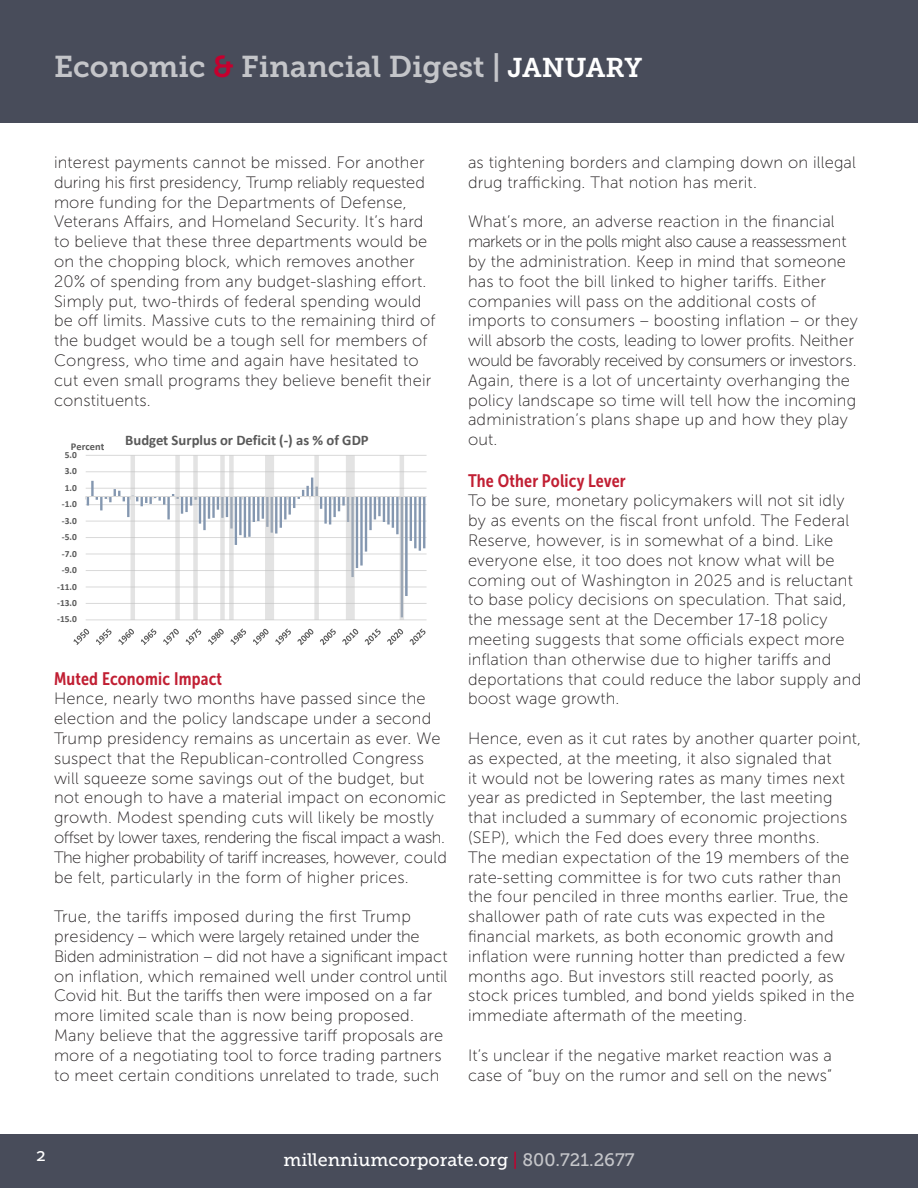
<style>
.page{position:relative;width:918px;height:1188px;background:#fff}
.page>*{position:absolute;margin:0;border:0;box-sizing:border-box;transform-origin:0 0}
.t1{font:30px "Museo Slab 700";color:#c4c5c9}
.t2{font:18px "Museo Sans Cond 700";letter-spacing:.01em;color:#c11f33}
.t3{font:18px "Museo Slab 500";color:#fff}
.t4{font:16.5px/19.8px "Museo Sans 100";letter-spacing:.01em;color:#231f20}
.t5{font:700 14.7px "Calibri";color:#595959}
.t6{font:700 10.35px "Calibri";letter-spacing:.005em;color:#595959}
.t7{font:700 9.45px "Calibri";color:#595959}
.s1{color:#c5002e}
.s2{font-size:27px;color:#fff}
.s3{color:#c4c5c9}
</style>
<div class="page">
<div style="left:0;top:0;width:918px;height:122px;background:#484c5a"></div>
<div style="left:0;top:1134px;width:918px;height:54px;background:#484c5a"></div>
<hr style="left:86px;top:619px;width:341px;height:1px;background:#d9d9d9">
<hr style="left:86px;top:603px;width:341px;height:1px;background:#d9d9d9">
<hr style="left:86px;top:587px;width:341px;height:1px;background:#d9d9d9">
<hr style="left:86px;top:570px;width:341px;height:1px;background:#d9d9d9">
<hr style="left:86px;top:554px;width:341px;height:1px;background:#d9d9d9">
<hr style="left:86px;top:537px;width:341px;height:1px;background:#d9d9d9">
<hr style="left:86px;top:521px;width:341px;height:1px;background:#d9d9d9">
<hr style="left:86px;top:504px;width:341px;height:1px;background:#d9d9d9">
<hr style="left:86px;top:488px;width:341px;height:1px;background:#d9d9d9">
<hr style="left:86px;top:471px;width:341px;height:1px;background:#d9d9d9">
<hr style="left:86px;top:455px;width:341px;height:1px;background:#d9d9d9">
<hr style="left:91px;top:481px;width:3px;height:16px;background:#8497b0">
<hr style="left:423px;top:497px;width:2px;height:51px;background:#8497b0">
<hr style="left:419px;top:497px;width:2px;height:54px;background:#8497b0">
<hr style="left:414px;top:497px;width:3px;height:51px;background:#8497b0">
<hr style="left:410px;top:497px;width:2px;height:44px;background:#8497b0">
<hr style="left:405px;top:497px;width:3px;height:99px;background:#8497b0">
<hr style="left:127px;top:497px;width:3px;height:20px;background:#8497b0">
<svg style="left:131px;top:456px;width:273px;height:164px"></svg>
<hr style="left:86px;top:496px;width:341px;height:1px;background:#d9d9d9">
<svg style="left:85px;top:497px;width:4px;height:9px"></svg>
<svg style="left:96px;top:489px;width:69px;height:21px"></svg>
<svg style="left:172px;top:494px;width:11px;height:20px"></svg>
<svg style="left:190px;top:497px;width:8px;height:9px"></svg>
<svg style="left:217px;top:497px;width:4px;height:13px"></svg>
<svg style="left:287px;top:478px;width:35px;height:37px"></svg>
<svg style="left:332px;top:497px;width:13px;height:14px"></svg>
<svg style="left:74px;top:629px;width:15px;height:16px"></svg>
<svg style="left:96px;top:629px;width:16px;height:16px"></svg>
<svg style="left:118px;top:629px;width:16px;height:16px"></svg>
<svg style="left:141px;top:629px;width:15px;height:16px"></svg>
<svg style="left:163px;top:629px;width:16px;height:16px"></svg>
<svg style="left:186px;top:629px;width:15px;height:16px"></svg>
<svg style="left:208px;top:629px;width:16px;height:16px"></svg>
<svg style="left:231px;top:629px;width:15px;height:16px"></svg>
<svg style="left:253px;top:629px;width:16px;height:16px"></svg>
<svg style="left:275px;top:629px;width:16px;height:16px"></svg>
<svg style="left:297px;top:629px;width:16px;height:16px"></svg>
<svg style="left:320px;top:629px;width:16px;height:16px"></svg>
<svg style="left:342px;top:629px;width:16px;height:16px"></svg>
<svg style="left:365px;top:629px;width:16px;height:16px"></svg>
<svg style="left:387px;top:629px;width:16px;height:16px"></svg>
<svg style="left:410px;top:629px;width:16px;height:16px"></svg>
<p class="t1" style="left:54px;top:49px;width:590px">Economic <span class="s1">&amp;</span> Financial Digest | <span class="s2">JANUARY</span></p>
<p class="t4" style="left:54px;top:153px;width:383px">interest payments cannot be missed. For another during his first presidency, Trump reliably requested more funding for the Departments of Defense, Veterans Affairs, and Homeland Security. It’s hard to believe that these three departments would be on the chopping block, which removes another 20% of spending from any budget-slashing effort.<br>Simply put, two-thirds of federal spending would be off limits. Massive cuts to the remaining third of the budget would be a tough sell for members of Congress, who time and again have hesitated to cut even small programs they believe benefit their constituents.</p>
<p class="t6" style="left:71px;top:439px;width:35px">Percent</p>
<p class="t5" style="left:125px;top:430px;width:245px">Budget Surplus or Deficit (-) as % of GDP</p>
<p class="t7" style="left:65px;top:448px;width:14px">5.0</p>
<p class="t7" style="left:65px;top:465px;width:14px">3.0</p>
<p class="t7" style="left:65px;top:481px;width:14px">1.0</p>
<p class="t7" style="left:62px;top:498px;width:16px">-1.0</p>
<p class="t7" style="left:62px;top:514px;width:16px">-3.0</p>
<p class="t7" style="left:62px;top:530px;width:16px">-5.0</p>
<p class="t7" style="left:62px;top:547px;width:16px">-7.0</p>
<p class="t7" style="left:62px;top:563px;width:16px">-9.0</p>
<p class="t7" style="left:57px;top:580px;width:21px">-11.0</p>
<p class="t7" style="left:57px;top:596px;width:21px">-13.0</p>
<p class="t7" style="left:57px;top:613px;width:21px">-15.0</p>
<p class="t2" style="left:54px;top:668px;width:170px">Muted Economic Impact</p>
<p class="t4" style="left:54px;top:689px;width:395px">Hence, nearly two months have passed since the election and the policy landscape under a second Trump presidency remains as uncertain as ever. We suspect that the Republican-controlled Congress will squeeze some savings out of the budget, but not enough to have a material impact on economic growth. Modest spending cuts will likely be mostly offset by lower taxes, rendering the fiscal impact a wash.<br>The higher probability of tariff increases, however, could be felt, particularly in the form of higher prices.</p>
<p class="t4" style="left:54px;top:907px;width:395px">True, the tariffs imposed during the first Trump presidency – which were largely retained under the Biden administration – did not have a significant impact on inflation, which remained well under control until Covid hit. But the tariffs then were imposed on a far more limited scale than is now being proposed.<br>Many believe that the aggressive tariff proposals are more of a negotiating tool to force trading partners to meet certain conditions unrelated to trade, such</p>
<p class="t4" style="left:468px;top:153px;width:390px">as tightening borders and clamping down on illegal drug trafficking. That notion has merit.</p>
<p class="t4" style="left:468px;top:212px;width:391px">What’s more, an adverse reaction in the financial markets or in the polls might also cause a reassessment by the administration. Keep in mind that someone has to foot the bill linked to higher tariffs. Either companies will pass on the additional costs of imports to consumers – boosting inflation – or they will absorb the costs, leading to lower profits. Neither would be favorably received by consumers or investors.<br>Again, there is a lot of uncertainty overhanging the policy landscape so time will tell how the incoming administration’s plans shape up and how they play out.</p>
<p class="t2" style="left:468px;top:470px;width:159px">The Other Policy Lever</p>
<p class="t4" style="left:468px;top:491px;width:395px">To be sure, monetary policymakers will not sit idly by as events on the fiscal front unfold. The Federal Reserve, however, is in somewhat of a bind. Like everyone else, it too does not know what will be coming out of Washington in 2025 and is reluctant to base policy decisions on speculation. That said, the message sent at the December 17-18 policy meeting suggests that some officials expect more inflation than otherwise due to higher tariffs and deportations that could reduce the labor supply and boost wage growth.</p>
<p class="t4" style="left:468px;top:729px;width:395px">Hence, even as it cut rates by another quarter point, as expected, at the meeting, it also signaled that<br>it would not be lowering rates as many times next year as predicted in September, the last meeting that included a summary of economic projections (SEP), which the Fed does every three months.<br>The median expectation of the 19 members of the rate-setting committee is for two cuts rather than the four penciled in three months earlier. True, the shallower path of rate cuts was expected in the financial markets, as both economic growth and inflation were running hotter than predicted a few months ago. But investors still reacted poorly, as stock prices tumbled, and bond yields spiked in the immediate aftermath of the meeting.</p>
<p class="t4" style="left:468px;top:1045px;width:366px">It’s unclear if the negative market reaction was a case of “buy on the rumor and sell on the news”</p>
<p class="t3" style="left:36px;top:1145px;width:12px">2</p>
<p class="t3" style="left:283px;top:1150px;width:353px">millenniumcorporate.org <span class="s1">|</span> <span class="s3">800.721.2677</span></p>
</div>
